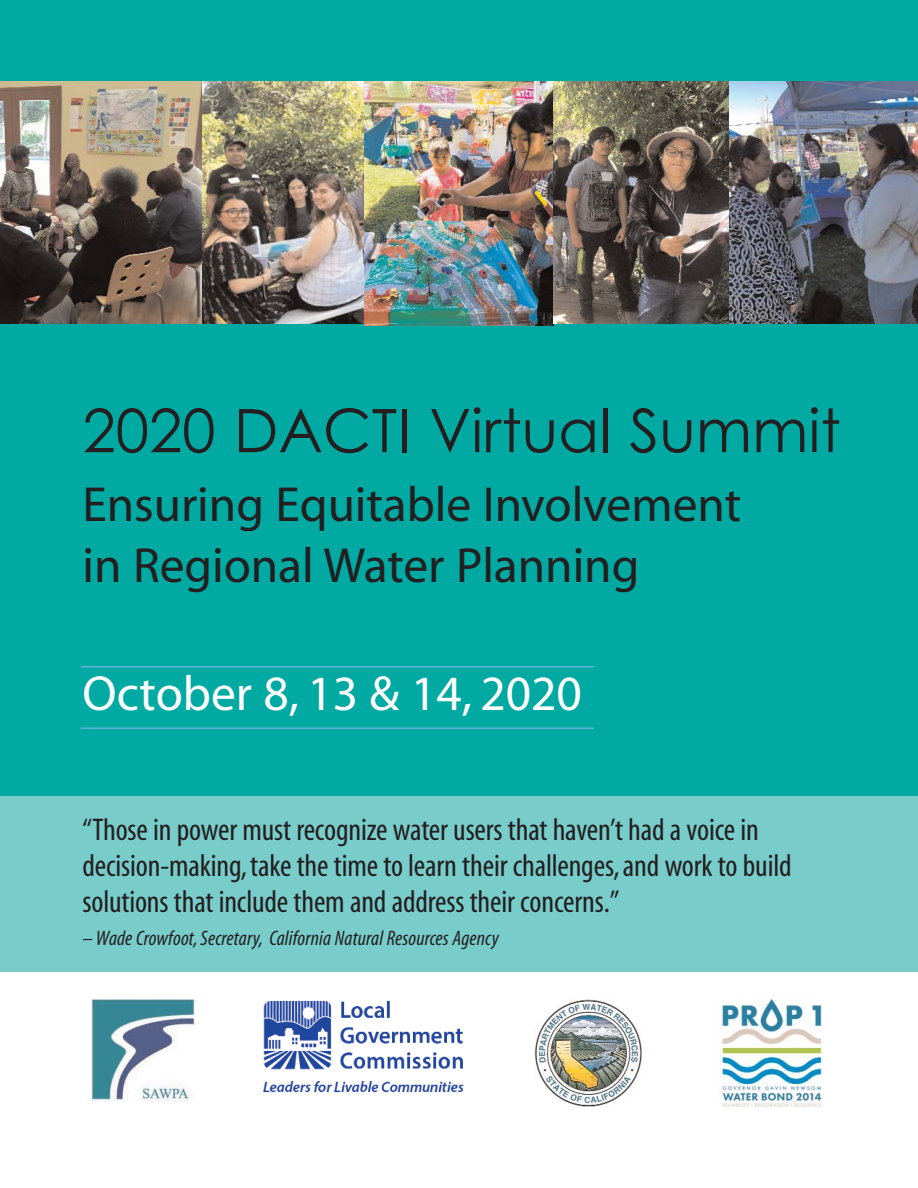
<style>
.page{position:relative;width:918px;height:1188px;background:#fff}
.page>*{position:absolute;margin:0;border:0;box-sizing:border-box;transform-origin:0 0}
.t1{font:60px "Century Gothic";color:#231f20}
.t2{font:49.5px/61.7px "Myriad MM 406 600";color:#231f20}
.t3{font:49.5px "Myriad MM 406 600";color:#fff}
.t4{font:31.5px/36px "Myriad MM 400 300";letter-spacing:-.005em;color:#231f20}
.t5{font:21px "Myriad MM It 400 300";letter-spacing:.005em;color:#231f20}
</style>
<div class="page">
<div style="left:0;top:0;width:918px;height:837px;background:#00a9a1"></div>
<div style="left:0;top:796px;width:918px;height:176px;background:#78ccca"></div>
<img style="left:264px;top:1000px;width:200px;height:93px">
<img style="left:92px;top:999px;width:103px;height:102px">
<img style="left:720px;top:999px;width:103px;height:108px">
<img style="left:534px;top:999px;width:108px;height:108px">
<hr style="left:81px;top:728px;width:513px;height:1px;background:#63b2da">
<hr style="left:81px;top:666px;width:513px;height:2px;background:#63b2da">
<img style="left:0;top:81px;width:918px;height:244px">
<h1 class="t1" style="left:82px;top:408px;width:760px">2020 DACTI Virtual Summit</h1>
<h2 class="t2" style="left:82px;top:478px;width:660px">Ensuring Equitable Involvement in Regional Water Planning</h2>
<h2 class="t3" style="left:82px;top:675px;width:501px">October 8, 13 &amp; 14, 2020</h2>
<p class="t4" style="left:82px;top:814px;width:711px">“Those in power must recognize water users that haven’t had a voice in decision-making,take the time to learn their challenges,and work to build solutions that include them and address their concerns.”</p>
<p class="t5" style="left:82px;top:930px;width:418px">– Wade Crowfoot, Secretary, California Natural Resources Agency</p>
</div>
